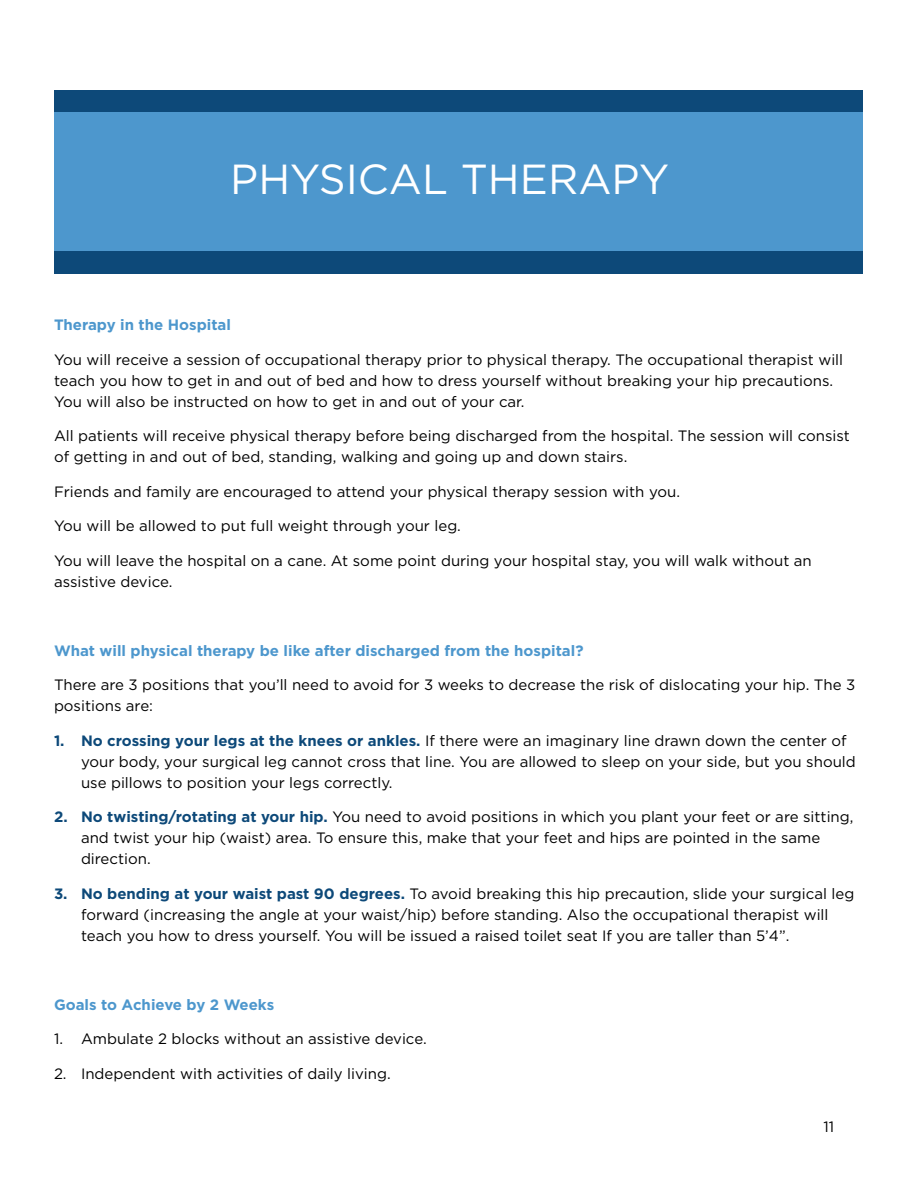
<style>
.page{position:relative;width:918px;height:1188px;background:#fff}
.page>*{position:absolute;margin:0;border:0;box-sizing:border-box;transform-origin:0 0}
.t1{font:42px "Gotham";color:#fff}
.t2{font:15px/21px "Gotham";color:#000}
.t3{font:700 15px "Gotham";color:#4d97cd}
.s1{font-weight:700;color:#0d4979}
</style>
<div class="page">
<div style="left:55px;top:91px;width:808px;height:30px;background:#0d4979"></div>
<div style="left:55px;top:243px;width:808px;height:30px;background:#0d4979"></div>
<div style="left:55px;top:112px;width:808px;height:139px;background:#4d97cd"></div>
<h1 class="t1" style="left:230px;top:152px;width:440px">PHYSICAL THERAPY</h1>
<p class="t3" style="left:54px;top:315px;width:179px">Therapy in the Hospital</p>
<p class="t2" style="left:54px;top:348px;width:791px">You will receive a session of occupational therapy prior to physical therapy. The occupational therapist will teach you how to get in and out of bed and how to dress yourself without breaking your hip precautions.<br>You will also be instructed on how to get in and out of your car.</p>
<p class="t2" style="left:54px;top:425px;width:797px">All patients will receive physical therapy before being discharged from the hospital. The session will consist of getting in and out of bed, standing, walking and going up and down stairs.</p>
<p class="t2" style="left:54px;top:480px;width:628px">Friends and family are encouraged to attend your physical therapy session with you.</p>
<p class="t2" style="left:54px;top:515px;width:408px">You will be allowed to put full weight through your leg.</p>
<p class="t2" style="left:54px;top:549px;width:759px">You will leave the hospital on a cane. At some point during your hospital stay, you will walk without an assistive device.</p>
<p class="t3" style="left:54px;top:640px;width:531px">What will physical therapy be like after discharged from the hospital?</p>
<p class="t2" style="left:54px;top:674px;width:803px">There are 3 positions that you’ll need to avoid for 3 weeks to decrease the risk of dislocating your hip. The 3 positions are:</p>
<p class="t2" style="left:81px;top:729px;width:776px;text-indent:-27px"><span class="s1">1. No crossing your legs at the knees or ankles.</span> If there were an imaginary line drawn down the center of your body, your surgical leg cannot cross that line. You are allowed to sleep on your side, but you should use pillows to position your legs correctly.</p>
<p class="t2" style="left:81px;top:806px;width:774px;text-indent:-27px"><span class="s1">2. No twisting/rotating at your hip.</span> You need to avoid positions in which you plant your feet or are sitting, and twist your hip (waist) area. To ensure this, make that your feet and hips are pointed in the same direction.</p>
<p class="t2" style="left:81px;top:882px;width:775px;text-indent:-27px"><span class="s1">3. No bending at your waist past 90 degrees.</span> To avoid breaking this hip precaution, slide your surgical leg forward (increasing the angle at your waist/hip) before standing. Also the occupational therapist will teach you how to dress yourself. You will be issued a raised toilet seat If you are taller than 5’4”.</p>
<p class="t3" style="left:54px;top:994px;width:222px">Goals to Achieve by 2 Weeks</p>
<p class="t2" style="left:54px;top:1028px;width:374px">1. Ambulate 2 blocks without an assistive device.</p>
<p class="t2" style="left:54px;top:1062px;width:338px">2. Independent with activities of daily living.</p>
<p class="t2" style="left:824px;top:1116px;width:12px">11</p>
</div>
